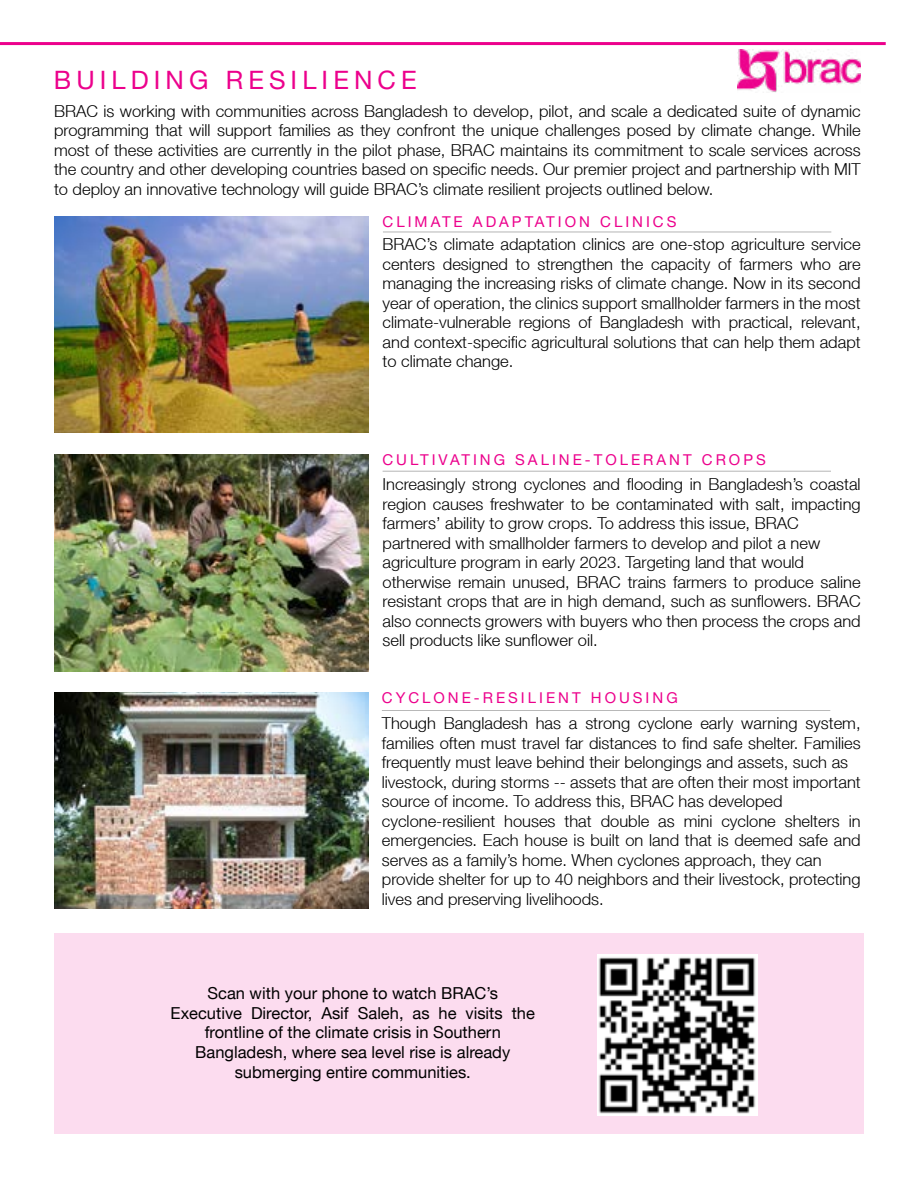
<style>
.page{position:relative;width:918px;height:1188px;background:#fff}
.page>*{position:absolute;margin:0;border:0;box-sizing:border-box;transform-origin:0 0}
.t1{font:25.5px "Helvetica Neue LT Std";letter-spacing:.2em;color:#ec008c}
.t2{font:300 16.5px/19.5px "Helvetica Neue LT";color:#000;text-align:justify}
.t3{font:16.5px/19.8px "Helvetica Neue LT";color:#000;text-align:center}
.t4{font:15px "Helvetica Neue LT Std";letter-spacing:.2em;color:#ec008c}
</style>
<div class="page">
<hr style="left:0;top:42px;width:886px;height:3px;background:#ec008c">
<img style="left:738px;top:50px;width:123px;height:42px">
<hr style="left:383px;top:232px;width:448px;height:1px;background:#000">
<hr style="left:383px;top:471px;width:448px;height:1px;background:#000">
<hr style="left:382px;top:710px;width:448px;height:1px;background:#000">
<img style="left:54px;top:454px;width:315px;height:217px">
<div style="left:54px;top:933px;width:810px;height:201px;background:#fcdcef"></div>
<img style="left:54px;top:216px;width:315px;height:217px">
<img style="left:54px;top:692px;width:315px;height:217px">
<img style="left:597px;top:955px;width:160px;height:161px">
<p class="t1" style="left:54px;top:64px;width:364px">BUILDING RESILIENCE</p>
<p class="t2" style="left:54px;top:101px;width:808px">BRAC is working with communities across Bangladesh to develop, pilot, and scale a dedicated suite of dynamic programming that will support families as they confront the unique challenges posed by climate change. While most of these activities are currently in the pilot phase, BRAC maintains its commitment to scale services across the country and other developing countries based on specific needs. Our premier project and partnership with MIT to deploy an innovative technology will guide BRAC’s climate resilient projects outlined below.</p>
<p class="t2" style="left:383px;top:234px;width:480px">BRAC’s climate adaptation clinics are one-stop agriculture service centers designed to strengthen the capacity of farmers who are managing the increasing risks of climate change. Now in its second year of operation, the clinics support smallholder farmers in the most climate-vulnerable regions of Bangladesh with practical, relevant, and context-specific agricultural solutions that can help them adapt to climate change.</p>
<p class="t4" style="left:383px;top:212px;width:295px">CLIMATE ADAPTATION CLINICS</p>
<p class="t4" style="left:382px;top:451px;width:385px">CULTIVATING SALINE-TOLERANT CROPS</p>
<p class="t2" style="left:383px;top:475px;width:480px">Increasingly strong cyclones and flooding in Bangladesh’s coastal region causes freshwater to be contaminated with salt, impacting farmers’ ability to grow crops. To address this issue, BRAC</p>
<p class="t2" style="left:383px;top:533px;width:439px">partnered with smallholder farmers to develop and pilot a new</p>
<p class="t2" style="left:383px;top:553px;width:423px">agriculture program in early 2023. Targeting land that would</p>
<p class="t2" style="left:383px;top:572px;width:480px">otherwise remain unused, BRAC trains farmers to produce saline resistant crops that are in high demand, such as sunflowers. BRAC also connects growers with buyers who then process the crops and sell products like sunflower oil.</p>
<p class="t4" style="left:382px;top:689px;width:297px">CYCLONE-RESILIENT HOUSING</p>
<p class="t2" style="left:382px;top:713px;width:480px">Though Bangladesh has a strong cyclone early warning system, families often must travel far distances to find safe shelter. Families frequently must leave behind their belongings and assets, such as</p>
<p class="t2" style="left:382px;top:772px;width:480px">livestock, during storms -- assets that are often their most important source of income. To address this, BRAC has developed</p>
<p class="t2" style="left:382px;top:811px;width:480px">cyclone-resilient houses that double as mini cyclone shelters in emergencies. Each house is built on land that is deemed safe and serves as a family’s home. When cyclones approach, they can</p>
<p class="t2" style="left:382px;top:869px;width:480px">provide shelter for up to 40 neighbors and their livestock, protecting lives and preserving livelihoods.</p>
<p class="t3" style="left:207px;top:983px;width:292px">Scan with your phone to watch BRAC’s</p>
<p class="t3" style="left:171px;top:1003px;width:366px">Executive Director, Asif Saleh, as he visits the frontline of the climate crisis in Southern</p>
<p class="t3" style="left:195px;top:1042px;width:317px">Bangladesh, where sea level rise is already</p>
<p class="t3" style="left:235px;top:1062px;width:238px">submerging entire communities.</p>
</div>
